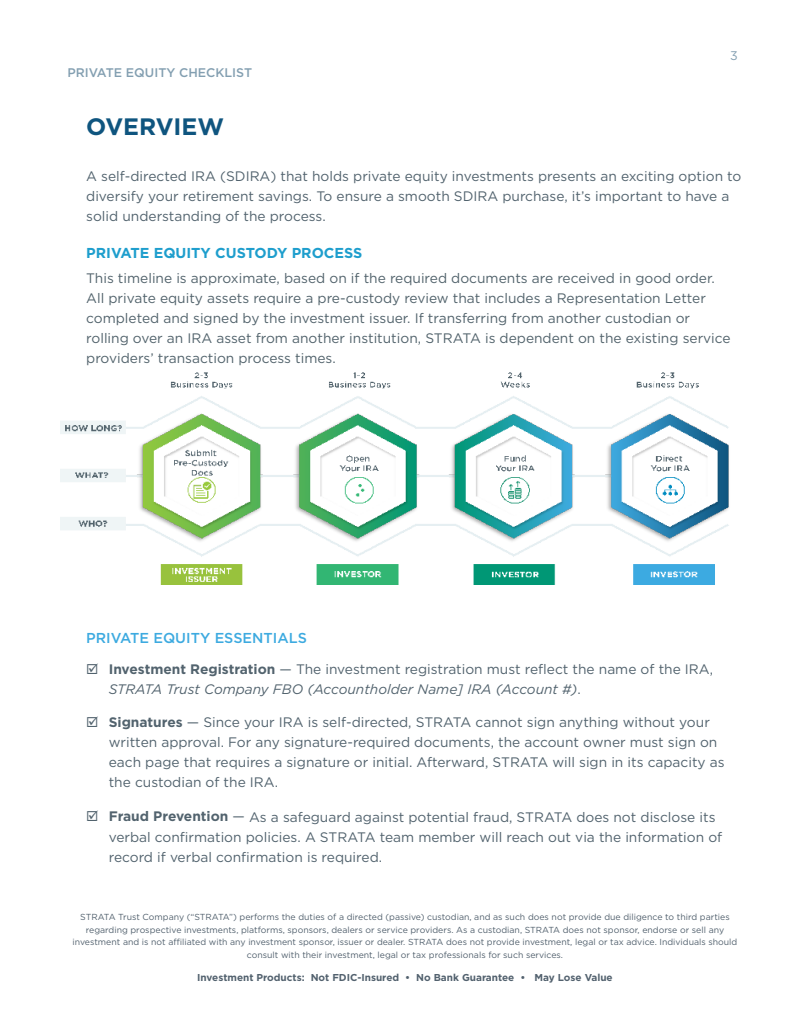
<style>
.page{position:relative;width:810px;height:1035px;background:#fff}
.page>*{position:absolute;margin:0;border:0;box-sizing:border-box;transform-origin:0 0}
.Secondary_Heading{font:700 23.75px "Gotham";color:#0f557f}
.Body_copy_bold{font:700 14.38px "Gotham";color:#1e9ecd}
.Body_copy_bold-2{font:500 14.38px "Gotham";color:#3daae0}
.Body_copy{font:13.75px/20px "Gotham";color:#52636e}
.Body_copy-2{font:13.75px/20px "Gotham";color:#52636c}
.Top_Page_Header{font:500 12.5px "Gotham";color:#839fb1}
.Body_copy-3{font:12.5px "Gotham";color:#839fb1}
.t1{font:700 10px "Gotham";color:#52616e}
.t2{font:8.75px/12.5px "Gotham";color:#52616e;text-align:center}
.s1{font-weight:700}
.s2{font-style:italic}
</style>
<div class="page">
<img style="left:61px;top:372px;width:668px;height:213px">
<p class="Top_Page_Header" style="left:68px;top:65px;width:186px">PRIVATE EQUITY CHECKLIST</p>
<p class="Body_copy-3" style="left:730px;top:47px;width:9px">3</p>
<p class="Secondary_Heading" style="left:86px;top:111px;width:139px">OVERVIEW</p>
<p class="Body_copy" style="left:86px;top:166px;width:657px">A self-directed IRA (SDIRA) that holds private equity investments presents an exciting option to diversify your retirement savings. To ensure a smooth SDIRA purchase, it’s important to have a solid understanding of the process.</p>
<p class="Body_copy_bold" style="left:86px;top:243px;width:278px">PRIVATE EQUITY CUSTODY PROCESS</p>
<p class="Body_copy-2" style="left:86px;top:268px;width:646px">This timeline is approximate, based on if the required documents are received in good order.<br>All private equity assets require a pre-custody review that includes a Representation Letter completed and signed by the investment issuer. If transferring from another custodian or rolling over an IRA asset from another institution, STRATA is dependent on the existing service providers’ transaction process times.</p>
<p class="Body_copy_bold-2" style="left:86px;top:628px;width:222px">PRIVATE EQUITY ESSENTIALS</p>
<p class="Body_copy" style="left:109px;top:659px;width:606px"><span class="s1">Investment Registration</span> — The investment registration must reflect the name of the IRA,<br><span class="s2">STRATA Trust Company FBO (Accountholder Name] IRA (Account #)</span>.</p>
<p class="Body_copy" style="left:109px;top:712px;width:617px"><span class="s1">Signatures</span> — Since your IRA is self-directed, STRATA cannot sign anything without your written approval. For any signature-required documents, the account owner must sign on each page that requires a signature or initial. Afterward, STRATA will sign in its capacity as the custodian of the IRA.</p>
<p class="Body_copy" style="left:109px;top:807px;width:615px"><span class="s1">Fraud Prevention</span> — As a safeguard against potential fraud, STRATA does not disclose its verbal confirmation policies. A STRATA team member will reach out via the information of record if verbal confirmation is required.</p>
<p class="t2" style="left:73px;top:911px;width:666px">STRATA Trust Company (“STRATA”) performs the duties of a directed (passive) custodian, and as such does not provide due diligence to third parties regarding prospective investments, platforms, sponsors, dealers or service providers. As a custodian, STRATA does not sponsor, endorse or sell any investment and is not affiliated with any investment sponsor, issuer or dealer. STRATA does not provide investment, legal or tax advice. Individuals should consult with their investment, legal or tax professionals for such services.</p>
<p class="t1" style="left:197px;top:971px;width:417px">Investment Products: Not FDIC-Insured • No Bank Guarantee • May Lose Value</p>
</div>
